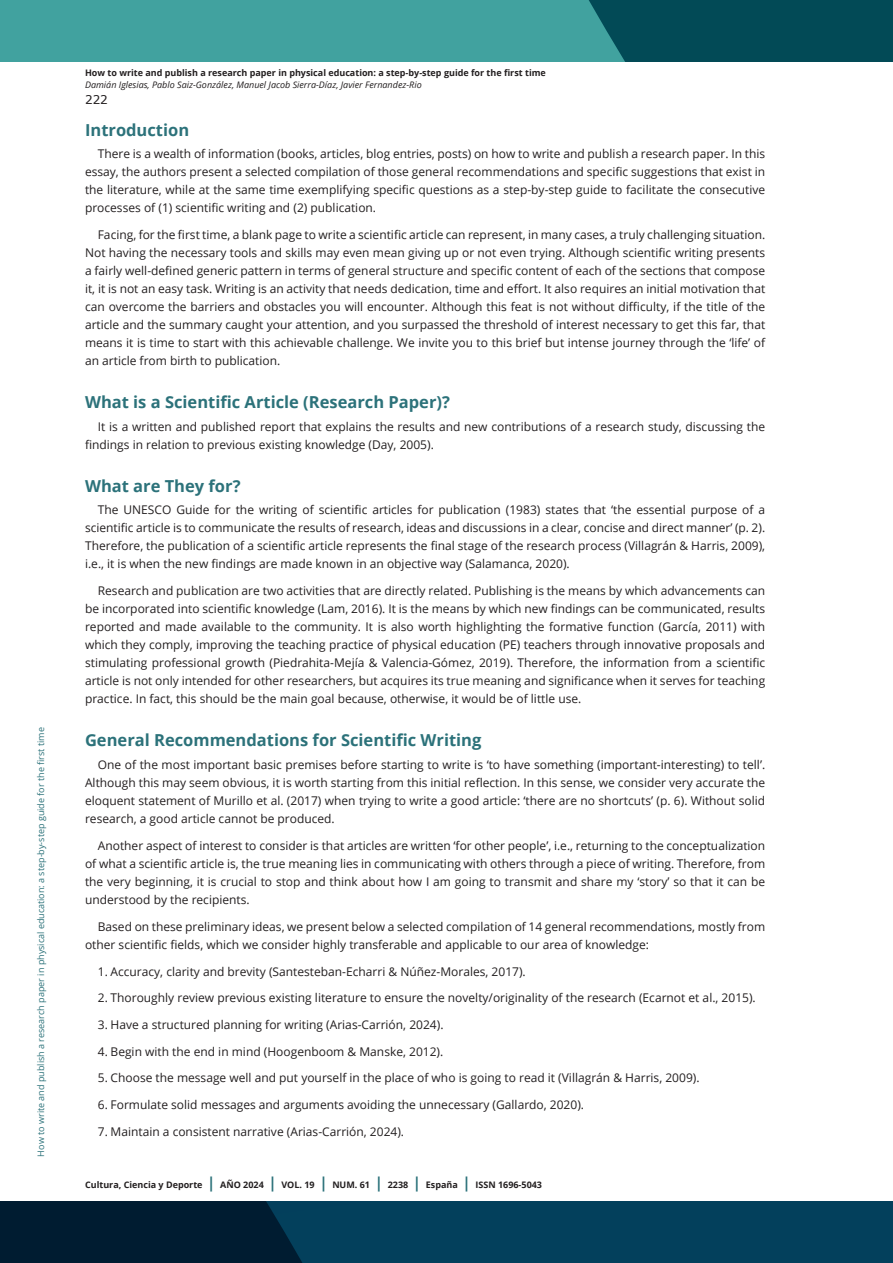
<style>
.page{position:relative;width:893px;height:1263px;background:#fff}
.page>*{position:absolute;margin:0;border:0;box-sizing:border-box;transform-origin:0 0}
.subtitulo_H3{font:700 16.5px "Open Sans";color:#2c727a}
.Cuerpo_de_texto_P{font:12px/18px "Open Sans";color:#231f20;text-align:justify}
.t1{font:12px "Verdana";color:#231f20}
.t2{font:700 9px "Open Sans";color:#231f20}
.t3{font:9px "Open Sans";color:#2c727a}
.t4{font:italic 9px "Open Sans";color:#231f20}
.s1{font-size:15px;color:#2c727a}
</style>
<div class="page">
<svg style="left:0;top:1201px;width:893px;height:62px;background:#02344e"></svg>
<div style="left:0;top:0;width:893px;height:62px;background:#41a29f"></div>
<div style="left:589px;top:0;width:304px;height:62px;background:#024a56"></div>
<p class="t3" style="left:35px;top:1156px;width:431px;rotate:-90deg">How to write and publish a research paper in physical education: a step-by-step guide for the first time</p>
<p class="t2" style="left:85px;top:67px;width:462px">How to write and publish a research paper in physical education: a step-by-step guide for the first time</p>
<p class="t4" style="left:85px;top:79px;width:338px">Damián Iglesias, Pablo Saiz-González, Manuel Jacob Sierra-Díaz, Javier Fernandez-Rio</p>
<p class="t1" style="left:85px;top:91px;width:24px">222</p>
<p class="subtitulo_H3" style="left:85px;top:118px;width:106px">Introduction</p>
<p class="Cuerpo_de_texto_P" style="left:85px;top:145px;width:682px;text-indent:13px">There is a wealth of information (books, articles, blog entries, posts) on how to write and publish a research paper. In this essay, the authors present a selected compilation of those general recommendations and specific suggestions that exist in the literature, while at the same time exemplifying specific questions as a step-by-step guide to facilitate the consecutive processes of (1) scientific writing and (2) publication.</p>
<p class="Cuerpo_de_texto_P" style="left:85px;top:225px;width:682px;text-indent:13px">Facing, for the first time, a blank page to write a scientific article can represent, in many cases, a truly challenging situation.<br>Not having the necessary tools and skills may even mean giving up or not even trying. Although scientific writing presents a fairly well-defined generic pattern in terms of general structure and specific content of each of the sections that compose it, it is not an easy task. Writing is an activity that needs dedication, time and effort. It also requires an initial motivation that can overcome the barriers and obstacles you will encounter. Although this feat is not without difficulty, if the title of the article and the summary caught your attention, and you surpassed the threshold of interest necessary to get this far, that means it is time to start with this achievable challenge. We invite you to this brief but intense journey through the ‘life’ of an article from birth to publication.</p>
<p class="subtitulo_H3" style="left:85px;top:391px;width:366px">What is a Scientific Article (Research Paper)?</p>
<p class="Cuerpo_de_texto_P" style="left:85px;top:417px;width:682px;text-indent:13px">It is a written and published report that explains the results and new contributions of a research study, discussing the findings in relation to previous existing knowledge (Day, 2005).</p>
<p class="subtitulo_H3" style="left:85px;top:474px;width:157px">What are They for?</p>
<p class="Cuerpo_de_texto_P" style="left:85px;top:501px;width:682px;text-indent:13px">The UNESCO Guide for the writing of scientific articles for publication (1983) states that ‘the essential purpose of a scientific article is to communicate the results of research, ideas and discussions in a clear, concise and direct manner’ (p. 2).<br>Therefore, the publication of a scientific article represents the final stage of the research process (Villagrán &amp; Harris, 2009), i.e., it is when the new findings are made known in an objective way (Salamanca, 2020).</p>
<p class="Cuerpo_de_texto_P" style="left:85px;top:581px;width:682px;text-indent:13px">Research and publication are two activities that are directly related. Publishing is the means by which advancements can be incorporated into scientific knowledge (Lam, 2016). It is the means by which new findings can be communicated, results reported and made available to the community. It is also worth highlighting the formative function (García, 2011) with which they comply, improving the teaching practice of physical education (PE) teachers through innovative proposals and stimulating professional growth (Piedrahita-Mejía &amp; Valencia-Gómez, 2019). Therefore, the information from a scientific article is not only intended for other researchers, but acquires its true meaning and significance when it serves for teaching practice. In fact, this should be the main goal because, otherwise, it would be of little use.</p>
<p class="subtitulo_H3" style="left:85px;top:729px;width:398px">General Recommendations for Scientific Writing</p>
<p class="Cuerpo_de_texto_P" style="left:85px;top:755px;width:682px;text-indent:13px">One of the most important basic premises before starting to write is ‘to have something (important-interesting) to tell’.<br>Although this may seem obvious, it is worth starting from this initial reflection. In this sense, we consider very accurate the eloquent statement of Murillo et al. (2017) when trying to write a good article: ‘there are no shortcuts’ (p. 6). Without solid research, a good article cannot be produced.</p>
<p class="Cuerpo_de_texto_P" style="left:85px;top:836px;width:682px;text-indent:13px">Another aspect of interest to consider is that articles are written ‘for other people’, i.e., returning to the conceptualization of what a scientific article is, the true meaning lies in communicating with others through a piece of writing. Therefore, from the very beginning, it is crucial to stop and think about how I am going to transmit and share my ‘story’ so that it can be understood by the recipients.</p>
<p class="Cuerpo_de_texto_P" style="left:85px;top:917px;width:682px;text-indent:13px">Based on these preliminary ideas, we present below a selected compilation of 14 general recommendations, mostly from other scientific fields, which we consider highly transferable and applicable to our area of knowledge:</p>
<p class="Cuerpo_de_texto_P" style="left:98px;top:962px;width:429px">1. Accuracy, clarity and brevity (Santesteban-Echarri &amp; Núñez-Morales, 2017).</p>
<p class="Cuerpo_de_texto_P" style="left:98px;top:989px;width:659px">2. Thoroughly review previous existing literature to ensure the novelty/originality of the research (Ecarnot et al., 2015).</p>
<p class="Cuerpo_de_texto_P" style="left:98px;top:1015px;width:347px">3. Have a structured planning for writing (Arias-Carrión, 2024).</p>
<p class="Cuerpo_de_texto_P" style="left:98px;top:1042px;width:347px">4. Begin with the end in mind (Hoogenboom &amp; Manske, 2012).</p>
<p class="Cuerpo_de_texto_P" style="left:98px;top:1069px;width:603px">5. Choose the message well and put yourself in the place of who is going to read it (Villagrán &amp; Harris, 2009).</p>
<p class="Cuerpo_de_texto_P" style="left:98px;top:1095px;width:488px">6. Formulate solid messages and arguments avoiding the unnecessary (Gallardo, 2020).</p>
<p class="Cuerpo_de_texto_P" style="left:98px;top:1122px;width:308px">7. Maintain a consistent narrative (Arias-Carrión, 2024).</p>
<p class="t2" style="left:85px;top:1179px;width:458px">Cultura, Ciencia y Deporte <span class="s1">|</span> AÑO 2024 <span class="s1">|</span> VOL. 19 <span class="s1">|</span> NUM. 61 <span class="s1">|</span> 2238 <span class="s1">|</span> España <span class="s1">|</span> ISSN 1696-5043</p>
</div>
